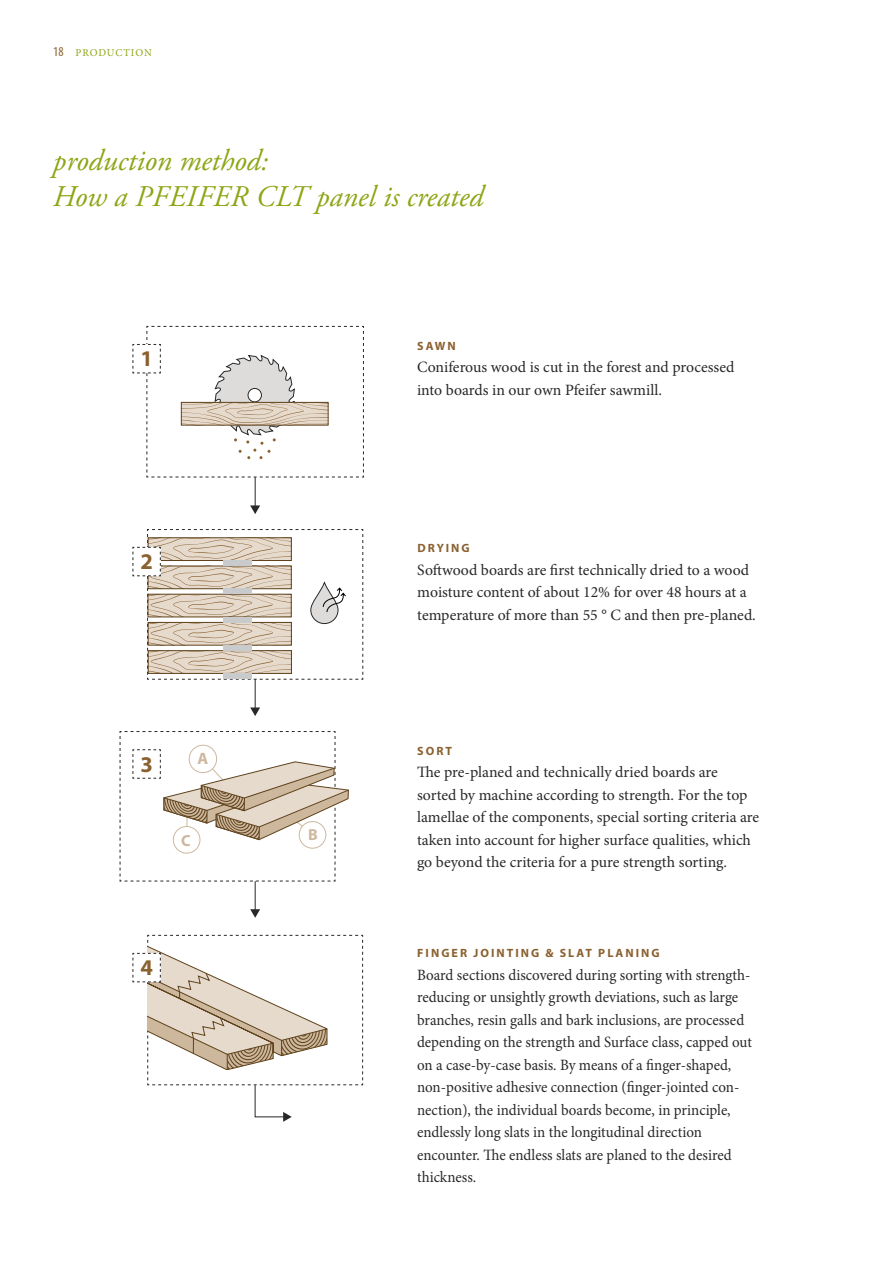
<style>
.page{position:relative;width:893px;height:1263px;background:#fff}
.page>*{position:absolute;margin:0;border:0;box-sizing:border-box;transform-origin:0 0}
.t1{font:italic 30px/36px "Adobe Garamond Pro";color:#8ca615}
.t2{font:700 22.5px "Myriad Pro";color:#8a6130}
.t3{font:700 16.5px "Myriad Pro";color:#cdb89e}
.t4{font:700 16.05px "Myriad Pro";color:#cdb89e}
.t5{font:15.75px/22.5px "Minion Pro";color:#282829;scale:.95 1}
.t6{font:15.75px/22.5px "Minion Pro";color:#282829}
.t7{font:condensed 13.5px "Myriad Pro";color:#8a6130}
.t8{font:700 12px "Myriad Pro";letter-spacing:.17em;color:#8a6130}
.t9{font:10.5px "Minion Pro";letter-spacing:.08em;color:#8ca615}
</style>
<div class="page">
<svg style="left:132px;top:326px;width:232px;height:188px"></svg>
<svg style="left:132px;top:934px;width:231px;height:188px"></svg>
<svg style="left:132px;top:529px;width:232px;height:187px"></svg>
<svg style="left:119px;top:731px;width:230px;height:187px"></svg>
<p class="t7" style="left:53px;top:43px;width:12px">18</p>
<p class="t9" style="left:76px;top:46px;width:78px">PRODUCTION</p>
<h1 class="t1" style="left:53px;top:143px;width:432px">production method:<br>How a PFEIFER CLT panel is created</h1>
<h2 class="t2" style="left:140px;top:344px;width:14px">1</h2>
<h2 class="t2" style="left:140px;top:547px;width:14px">2</h2>
<h2 class="t2" style="left:140px;top:749px;width:14px">3</h2>
<p class="t3" style="left:198px;top:748px;width:12px">A</p>
<p class="t4" style="left:181px;top:830px;width:11px">C</p>
<h2 class="t2" style="left:140px;top:953px;width:14px">4</h2>
<p class="t4" style="left:308px;top:824px;width:11px">B</p>
<p class="t8" style="left:417px;top:338px;width:40px">SAWN</p>
<p class="t6" style="left:417px;top:356px;width:319px">Coniferous wood is cut in the forest and processed into boards in our own Pfeifer sawmill.</p>
<p class="t8" style="left:417px;top:540px;width:54px">DRYING</p>
<p class="t6" style="left:417px;top:558px;width:340px">Softwood boards are first technically dried to a wood moisture content of about 12% for over 48 hours at a temperature of more than 55 ° C and then pre-planed.</p>
<p class="t8" style="left:417px;top:743px;width:36px">SORT</p>
<p class="t6" style="left:417px;top:761px;width:344px">The pre-planed and technically dried boards are sorted by machine according to strength. For the top lamellae of the components, special sorting criteria are taken into account for higher surface qualities, which go beyond the criteria for a pure strength sorting.</p>
<p class="t8" style="left:417px;top:945px;width:244px">FINGER JOINTING &amp; SLAT PLANING</p>
<p class="t5" style="left:417px;top:963px;width:354px">Board sections discovered during sorting with strength&shy;reducing or unsightly growth deviations, such as large branches, resin galls and bark inclusions, are processed depending on the strength and Surface class, capped out on a case-by-case basis. By means of a finger-shaped, non-positive adhesive connection (finger-jointed con&shy;nection), the individual boards become, in principle, endlessly long slats in the longitudinal direction encounter. The endless slats are planed to the desired thickness.</p>
</div>
